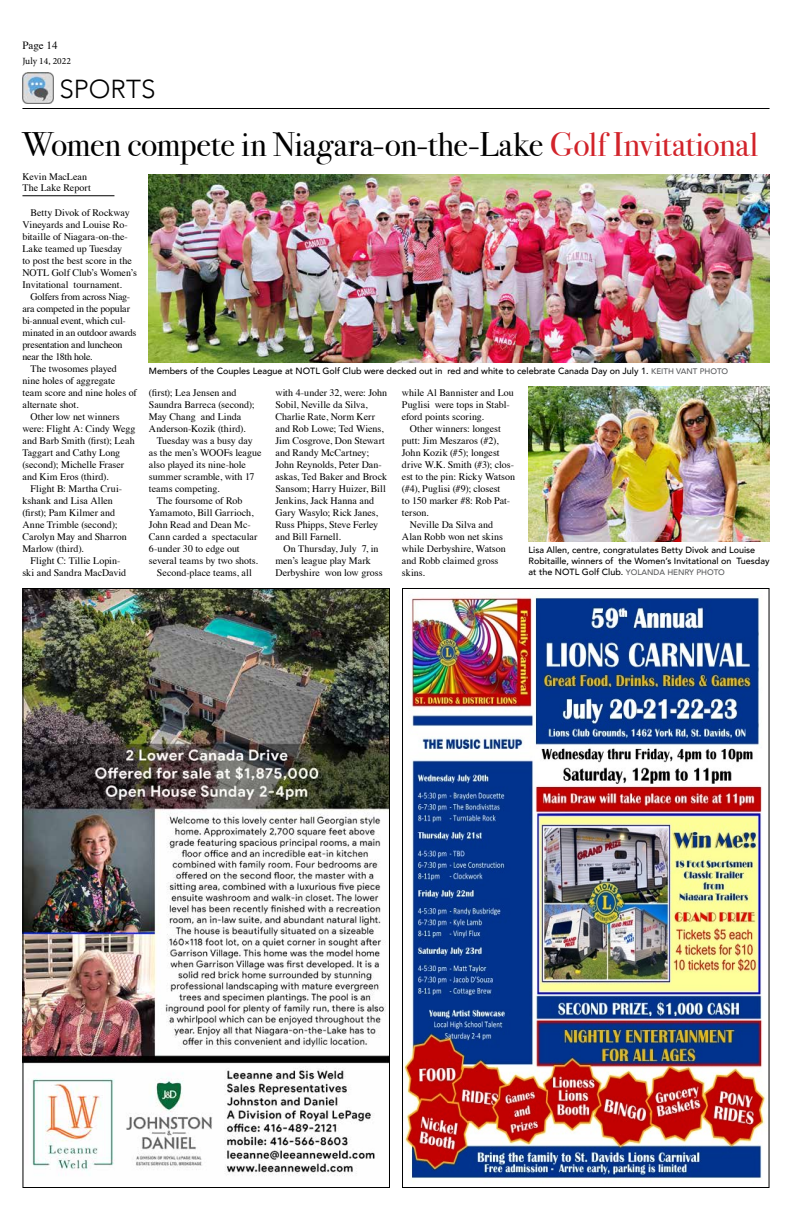
<style>
.page{position:relative;width:792px;height:1224px;background:#fff}
.page>*{position:absolute;margin:0;border:0;box-sizing:border-box;transform-origin:0 0}
.t1{font:34px "Bodoni Svty Two ITCTT";letter-spacing:-.005em;color:#000}
.t2{font:300 26px "Avenir";color:#000}
.t3{font:11px "Times";color:#000}
.t4{font:10px/12px "Times";color:#000}
.t5{font:10px "Times";letter-spacing:-.02em;color:#000}
.t6{font:10px "Times";letter-spacing:-.025em;color:#000}
.t7{font:9.5px "Minion Pro";color:#000}
.t8{font:500 9px/11px "Avenir";color:#000}
.s1{color:#d2232a}
.s2{font-size:8px;color:#58595b}
</style>
<div class="page">
<hr style="left:22px;top:108px;width:748px;height:1px;background:#000">
<img style="left:22px;top:72px;width:32px;height:31px">
<img style="left:24px;top:590px;width:364px;height:586px">
<img style="left:404px;top:596px;width:362px;height:583px">
<hr style="left:22px;top:196px;width:92px;height:1px;background:#000">
<img style="left:149px;top:174px;width:620px;height:189px">
<img style="left:529px;top:386px;width:241px;height:156px">
<p class="t3" style="left:22px;top:35px;width:37px">Page 14</p>
<p class="t7" style="left:22px;top:54px;width:50px">July 14, 2022</p>
<h2 class="t2" style="left:59px;top:74px;width:98px">SPORTS</h2>
<h1 class="t1" style="left:22px;top:116px;width:737px">Women compete in Niagara-on-the-Lake <span class="s1">Golf Invitational</span></h1>
<p class="t4" style="left:22px;top:170px;width:70px;line-height:11px">Kevin MacLean<br>The Lake Report</p>
<p class="t4" style="left:22px;top:206px;width:116px;text-indent:8px">Betty Divok of Rockway<br>Vineyards and Louise Ro&shy;bitaille of Niagara-on-the-<br>Lake teamed up Tuesday<br>to post the best score in the<br>NOTL Golf Club’s Women’s<br>Invitational tournament.</p>
<p class="t5" style="left:30px;top:287px;width:101px">Golfers from across Niag-</p>
<p class="t4" style="left:22px;top:302px;width:109px">ara competed in the popular</p>
<p class="t6" style="left:22px;top:311px;width:105px">bi-annual event, which cul-</p>
<p class="t4" style="left:22px;top:326px;width:116px">minated in an outdoor awards</p>
<p class="t5" style="left:22px;top:335px;width:102px">presentation and luncheon</p>
<p class="t6" style="left:22px;top:347px;width:72px">near the 18th hole.</p>
<p class="t4" style="left:30px;top:362px;width:88px">The twosomes played</p>
<p class="t4" style="left:22px;top:374px;width:94px">nine holes of aggregate</p>
<p class="t4" style="left:22px;top:386px;width:116px">team score and nine holes of</p>
<p class="t4" style="left:22px;top:398px;width:58px">alternate shot.</p>
<p class="t4" style="left:30px;top:410px;width:91px">Other low net winners</p>
<p class="t4" style="left:22px;top:422px;width:115px">were: Flight A: Cindy Wegg</p>
<p class="t4" style="left:22px;top:434px;width:114px">and Barb Smith (first); Leah</p>
<p class="t4" style="left:22px;top:446px;width:99px">Taggart and Cathy Long</p>
<p class="t4" style="left:22px;top:458px;width:103px">(second); Michelle Fraser</p>
<p class="t4" style="left:22px;top:470px;width:88px">and Kim Eros (third).</p>
<p class="t4" style="left:30px;top:482px;width:93px">Flight B: Martha Crui-</p>
<p class="t4" style="left:22px;top:494px;width:92px">kshank and Lisa Allen</p>
<p class="t4" style="left:22px;top:506px;width:94px">(first); Pam Kilmer and</p>
<p class="t4" style="left:22px;top:518px;width:97px">Anne Trimble (second);</p>
<p class="t4" style="left:22px;top:530px;width:106px">Carolyn May and Sharron</p>
<p class="t4" style="left:22px;top:542px;width:63px">Marlow (third).</p>
<p class="t4" style="left:30px;top:554px;width:92px">Flight C: Tillie Lopin-</p>
<p class="t4" style="left:22px;top:566px;width:105px">ski and Sandra MacDavid</p>
<p class="t8" style="left:149px;top:365px;width:581px">Members of the Couples League at NOTL Golf Club were decked out in red and white to celebrate Canada Day on July 1. <span class="s2">KEITH VANT PHOTO</span></p>
<p class="t4" style="left:149px;top:386px;width:89px">(first); Lea Jensen and</p>
<p class="t4" style="left:149px;top:398px;width:107px">Saundra Barreca (second);</p>
<p class="t4" style="left:149px;top:410px;width:94px">May Chang and Linda</p>
<p class="t4" style="left:149px;top:422px;width:98px">Anderson-Kozik (third).</p>
<p class="t4" style="left:157px;top:434px;width:97px">Tuesday was a busy day</p>
<p class="t4" style="left:149px;top:446px;width:114px">as the men’s WOOFs league</p>
<p class="t4" style="left:149px;top:458px;width:98px">also played its nine-hole</p>
<p class="t4" style="left:149px;top:470px;width:107px">summer scramble, with 17</p>
<p class="t4" style="left:149px;top:482px;width:72px">teams competing.</p>
<p class="t4" style="left:157px;top:494px;width:87px">The foursome of Rob</p>
<p class="t4" style="left:149px;top:506px;width:106px">Yamamoto, Bill Garrioch,</p>
<p class="t4" style="left:149px;top:518px;width:103px">John Read and Dean Mc-</p>
<p class="t4" style="left:149px;top:530px;width:110px">Cann carded a spectacular</p>
<p class="t4" style="left:149px;top:542px;width:92px">6-under 30 to edge out</p>
<p class="t4" style="left:149px;top:554px;width:111px">several teams by two shots.</p>
<p class="t4" style="left:157px;top:566px;width:96px">Second-place teams, all</p>
<p class="t4" style="left:275px;top:386px;width:113px">with 4-under 32, were: John<br>Sobil, Neville da Silva,<br>Charlie Rate, Norm Kerr and Rob Lowe; Ted Wiens,<br>Jim Cosgrove, Don Stewart and Randy McCartney;<br>John Reynolds, Peter Dan&shy;askas, Ted Baker and Brock<br>Sansom; Harry Huizer, Bill<br>Jenkins, Jack Hanna and<br>Gary Wasylo; Rick Janes,<br>Russ Phipps, Steve Ferley and Bill Farnell.</p>
<p class="t4" style="left:275px;top:542px;width:109px;text-indent:8px">On Thursday, July 7, in men’s league play Mark<br>Derbyshire won low gross</p>
<p class="t4" style="left:402px;top:386px;width:114px">while Al Bannister and Lou<br>Puglisi were tops in Stabl&shy;eford points scoring.</p>
<p class="t4" style="left:410px;top:422px;width:92px">Other winners: longest</p>
<p class="t4" style="left:402px;top:434px;width:98px">putt: Jim Meszaros (#2),</p>
<p class="t4" style="left:402px;top:446px;width:99px">John Kozik (#5); longest</p>
<p class="t4" style="left:402px;top:458px;width:114px">drive W.K. Smith (#3); clos-</p>
<p class="t4" style="left:402px;top:470px;width:115px">est to the pin: Ricky Watson</p>
<p class="t4" style="left:402px;top:482px;width:100px">(#4), Puglisi (#9); closest</p>
<p class="t4" style="left:402px;top:494px;width:110px">to 150 marker #8: Rob Pat-</p>
<p class="t4" style="left:402px;top:506px;width:28px">terson.</p>
<p class="t4" style="left:410px;top:518px;width:85px">Neville Da Silva and</p>
<p class="t4" style="left:402px;top:530px;width:103px">Alan Robb won net skins</p>
<p class="t4" style="left:402px;top:542px;width:105px">while Derbyshire, Watson</p>
<p class="t4" style="left:402px;top:554px;width:98px">and Robb claimed gross</p>
<p class="t4" style="left:402px;top:566px;width:25px">skins.</p>
<p class="t8" style="left:529px;top:544px;width:242px">Lisa Allen, centre, congratulates Betty Divok and Louise<br>Robitaille, winners of the Women’s Invitational on Tuesday at the NOTL Golf Club. <span class="s2">YOLANDA HENRY PHOTO</span></p>
</div>
